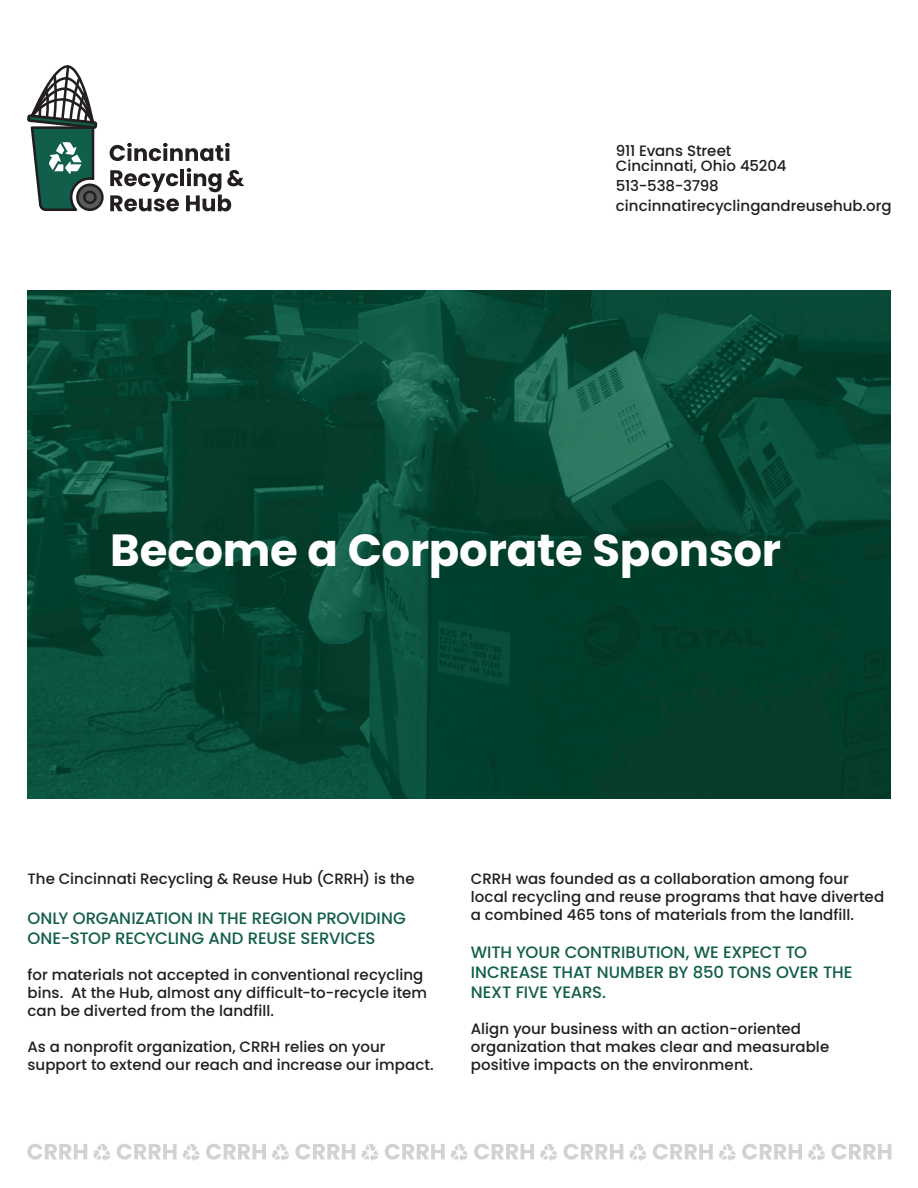
<style>
.page{position:relative;width:918px;height:1188px;background:#fff}
.page>*{position:absolute;margin:0;border:0;box-sizing:border-box;transform-origin:0 0}
.t1{font:700 45px "Poppins";letter-spacing:-.005em;color:#fff}
.t2{font:500 16.5px/19.8px "Poppins";letter-spacing:-.01em;color:#115e4a}
.t3{font:500 15px/18px "Poppins";color:#211e1e}
</style>
<div class="page">
<img style="left:27px;top:290px;width:864px;height:508px">
<svg style="left:27px;top:65px;width:77px;height:146px"></svg>
<svg style="left:110px;top:143px;width:120px;height:18px"></svg>
<hr style="left:180px;top:169px;width:4px;height:17px;background:#231f20">
<svg style="left:110px;top:170px;width:69px;height:41px"></svg>
<svg style="left:186px;top:168px;width:58px;height:43px"></svg>
<svg style="left:563px;top:1144px;width:60px;height:16px"></svg>
<svg style="left:474px;top:1144px;width:60px;height:16px"></svg>
<svg style="left:295px;top:1144px;width:60px;height:16px"></svg>
<svg style="left:206px;top:1144px;width:60px;height:16px"></svg>
<svg style="left:27px;top:1144px;width:60px;height:16px"></svg>
<svg style="left:742px;top:1144px;width:60px;height:16px"></svg>
<svg style="left:831px;top:1144px;width:60px;height:16px"></svg>
<svg style="left:629px;top:1144px;width:18px;height:17px"></svg>
<svg style="left:653px;top:1144px;width:83px;height:17px"></svg>
<svg style="left:540px;top:1144px;width:17px;height:17px"></svg>
<svg style="left:361px;top:1144px;width:18px;height:17px"></svg>
<svg style="left:385px;top:1144px;width:83px;height:17px"></svg>
<svg style="left:272px;top:1144px;width:17px;height:17px"></svg>
<svg style="left:93px;top:1144px;width:18px;height:17px"></svg>
<svg style="left:117px;top:1144px;width:83px;height:17px"></svg>
<svg style="left:808px;top:1144px;width:17px;height:17px"></svg>
<p class="t3" style="left:616px;top:144px;width:172px;line-height:15px">911 Evans Street<br>Cincinnati, Ohio 45204</p>
<p class="t3" style="left:616px;top:176px;width:277px;line-height:19.8px">513-538-3798 cincinnatirecyclingandreusehub.org</p>
<h1 class="t1" style="left:110px;top:524px;width:672px">Become a Corporate Sponsor</h1>
<p class="t3" style="left:28px;top:870px;width:389px">The Cincinnati Recycling &amp; Reuse Hub (CRRH) is the</p>
<p class="t2" style="left:28px;top:908px;width:380px">ONLY ORGANIZATION IN THE REGION PROVIDING<br>ONE-STOP RECYCLING AND REUSE SERVICES</p>
<p class="t3" style="left:28px;top:965px;width:401px">for materials not accepted in conventional recycling bins. At the Hub, almost any difficult-to-recycle item can be diverted from the landfill.</p>
<p class="t3" style="left:28px;top:1037px;width:408px">As a nonprofit organization, CRRH relies on your support to extend our reach and increase our impact.</p>
<p class="t3" style="left:471px;top:870px;width:415px">CRRH was founded as a collaboration among four local recycling and reuse programs that have diverted a combined 465 tons of materials from the landfill.</p>
<p class="t2" style="left:471px;top:942px;width:383px">WITH YOUR CONTRIBUTION, WE EXPECT TO<br>INCREASE THAT NUMBER BY 850 TONS OVER THE<br>NEXT FIVE YEARS.</p>
<p class="t3" style="left:471px;top:1019px;width:360px">Align your business with an action-oriented organization that makes clear and measurable positive impacts on the environment.</p>
</div>
